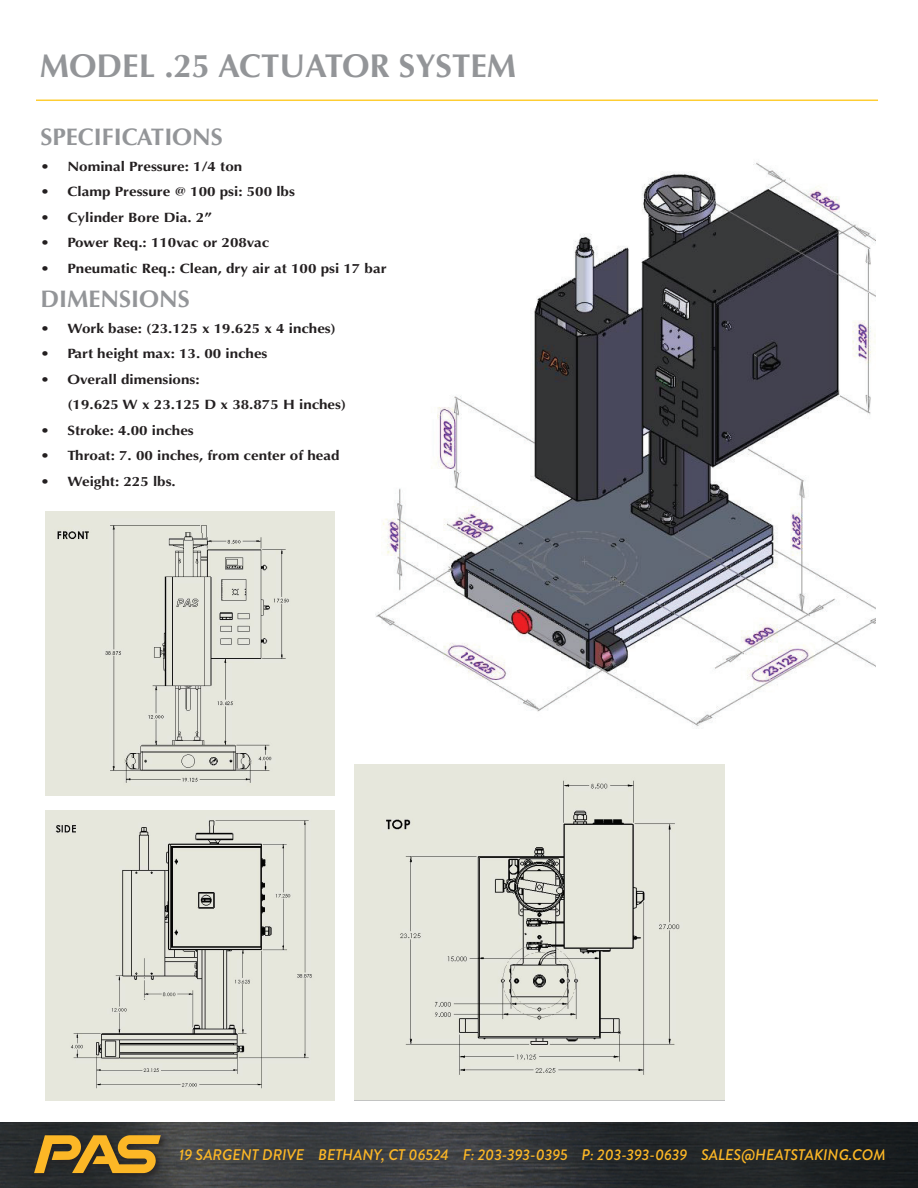
<style>
.page{position:relative;width:918px;height:1188px;background:#fff}
.page>*{position:absolute;margin:0;border:0;box-sizing:border-box;transform-origin:0 0}
.t1{font:700 33px "Optima";color:#939598}
.t2{font:700 24px "Optima";color:#939598}
.t3{font:italic 500 15.3px "Brandon Grotesque";color:#fcb726}
.t4{font:700 13.5px/25.5px "Optima";color:#231f20;scale:1.12 1}
</style>
<div class="page">
<img style="left:375px;top:162px;width:500px;height:567px">
<hr style="left:36px;top:100px;width:842px;height:1px;background:#fecd32">
<img style="left:45px;top:512px;width:290px;height:284px">
<img style="left:45px;top:811px;width:290px;height:290px">
<img style="left:354px;top:765px;width:370px;height:336px">
<img style="left:0;top:1122px;width:918px;height:66px">
<div style="left:33px;top:1134px;width:134px;height:46px;background:#231f20;opacity:.6"></div>
<svg style="left:34px;top:1135px;width:127px;height:38px;background:#a07a29"></svg>
<h1 class="t1" style="left:40px;top:47px;width:478px">MODEL .25 ACTUATOR SYSTEM</h1>
<h2 class="t2" style="left:40px;top:123px;width:184px">SPECIFICATIONS</h2>
<p class="t4" style="left:40px;top:154px;width:182px">• Nominal Pressure: 1/4 ton</p>
<p class="t4" style="left:40px;top:179px;width:229px">• Clamp Pressure @ 100 psi: 500 lbs</p>
<p class="t4" style="left:40px;top:205px;width:154px">• Cylinder Bore Dia. 2”</p>
<p class="t4" style="left:40px;top:230px;width:206px">• Power Req.: 110vac or 208vac</p>
<p class="t4" style="left:40px;top:256px;width:310px">• Pneumatic Req.: Clean, dry air at 100 psi 17 bar</p>
<h2 class="t2" style="left:40px;top:285px;width:151px">DIMENSIONS</h2>
<p class="t4" style="left:40px;top:316px;width:265px">• Work base: (23.125 x 19.625 x 4 inches)</p>
<p class="t4" style="left:40px;top:341px;width:204px">• Part height max: 13. 00 inches</p>
<p class="t4" style="left:68px;top:367px;width:250px;text-indent:-27px">• Overall dimensions:<br>(19.625 W x 23.125 D x 38.875 H inches)</p>
<p class="t4" style="left:40px;top:418px;width:138px">• Stroke: 4.00 inches</p>
<p class="t4" style="left:40px;top:443px;width:268px">• Throat: 7. 00 inches, from center of head</p>
<p class="t4" style="left:40px;top:469px;width:122px">• Weight: 225 lbs.</p>
<p class="t3" style="left:179px;top:1144px;width:708px">19 SARGENT DRIVE BETHANY, CT 06524 F: 203-393-0395 P: 203-393-0639 SALES@HEATSTAKING.COM</p>
</div>
